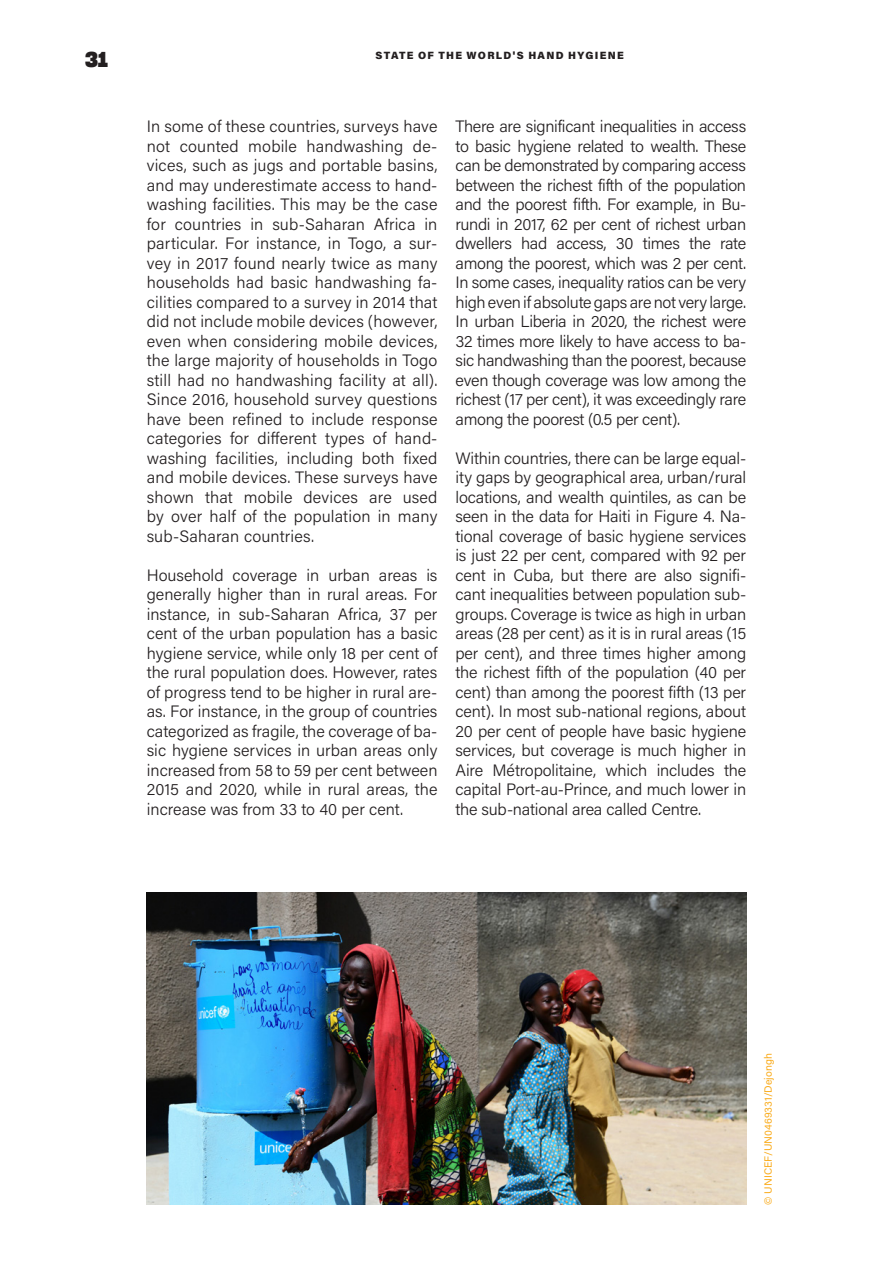
<style>
.page{position:relative;width:893px;height:1263px;background:#fff}
.page>*{position:absolute;margin:0;border:0;box-sizing:border-box;transform-origin:0 0}
.t1{font:21px "Sharp Grotesk Bold 19";color:#231f20}
.TEXT{font:300 16.5px/19.5px "Acumin Pro";letter-spacing:-.01em;color:#231f20;text-align:justify}
.t2{font:900 10.5px "Acumin Pro";letter-spacing:.125em;color:#231f20}
.Title_infog_box{font:10.5px "Acumin Pro";color:#faab1b}
</style>
<div class="page">
<img style="left:147px;top:893px;width:599px;height:312px">
<p class="t1" style="left:85px;top:43px;width:25px">31</p>
<p class="t2" style="left:375px;top:48px;width:250px">STATE OF THE WORLD'S HAND HYGIENE</p>
<p class="TEXT" style="left:147px;top:116px;width:292px">In some of these countries, surveys have not counted mobile handwashing de&shy;vices, such as jugs and portable basins, and may underestimate access to hand&shy;washing facilities. This may be the case for countries in sub-Saharan Africa in particular. For instance, in Togo, a sur&shy;vey in 2017 found nearly twice as many households had basic handwashing fa&shy;cilities compared to a survey in 2014 that did not include mobile devices (however, even when considering mobile devices, the large majority of households in Togo still had no handwashing facility at all).<br>Since 2016, household survey questions have been refined to include response categories for different types of hand&shy;washing facilities, including both fixed and mobile devices. These surveys have shown that mobile devices are used by over half of the population in many sub-Saharan countries.</p>
<p class="TEXT" style="left:147px;top:564px;width:292px">Household coverage in urban areas is generally higher than in rural areas. For instance, in sub-Saharan Africa, 37 per cent of the urban population has a basic hygiene service, while only 18 per cent of the rural population does. However, rates of progress tend to be higher in rural are&shy;as. For instance, in the group of countries categorized as fragile, the coverage of ba&shy;sic hygiene services in urban areas only increased from 58 to 59 per cent between 2015 and 2020, while in rural areas, the increase was from 33 to 40 per cent.</p>
<p class="TEXT" style="left:455px;top:116px;width:292px">There are significant inequalities in access to basic hygiene related to wealth. These can be demonstrated by comparing access between the richest fifth of the population and the poorest fifth. For example, in Bu&shy;rundi in 2017, 62 per cent of richest urban dwellers had access, 30 times the rate among the poorest, which was 2 per cent.<br>In some cases, inequality ratios can be very high even if absolute gaps are not very large.<br>In urban Liberia in 2020, the richest were 32 times more likely to have access to ba&shy;sic handwashing than the poorest, because even though coverage was low among the richest (17 per cent), it was exceedingly rare among the poorest (0.5 per cent).</p>
<p class="TEXT" style="left:455px;top:447px;width:292px">Within countries, there can be large equal&shy;ity gaps by geographical area, urban/rural locations, and wealth quintiles, as can be seen in the data for Haiti in Figure 4. Na&shy;tional coverage of basic hygiene services is just 22 per cent, compared with 92 per cent in Cuba, but there are also signifi&shy;cant inequalities between population sub&shy;groups. Coverage is twice as high in urban areas (28 per cent) as it is in rural areas (15 per cent), and three times higher among the richest fifth of the population (40 per cent) than among the poorest fifth (13 per cent). In most sub-national regions, about 20 per cent of people have basic hygiene services, but coverage is much higher in Aire Métropolitaine, which includes the capital Port-au-Prince, and much lower in the sub-national area called Centre.</p>
<p class="Title_infog_box" style="left:761px;top:1205px;width:153px;rotate:-90deg">© UNICEF/UN0469331/Dejongh</p>
</div>
